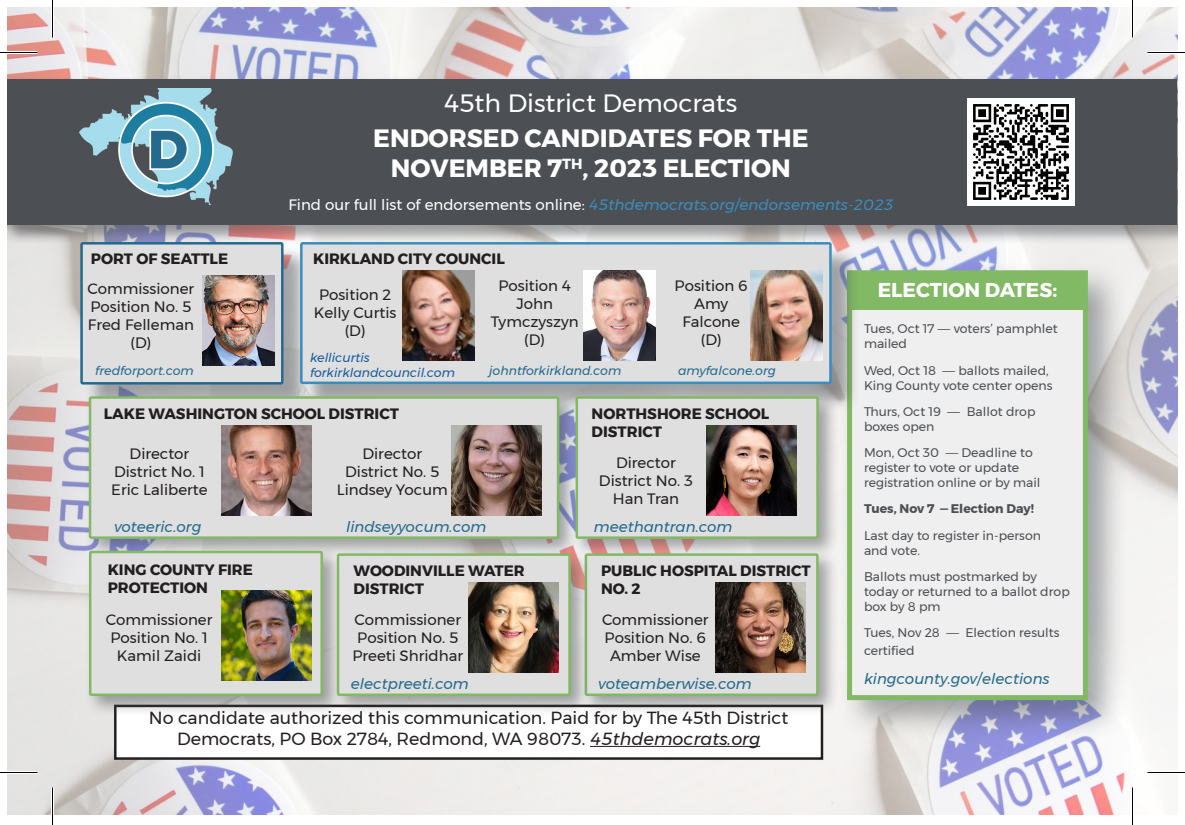
<style>
.page{position:relative;width:1185px;height:825px;background:#fff}
.page>*{position:absolute;margin:0;border:0;box-sizing:border-box;transform-origin:0 0}
.t1{font:700 25px/30px "Montserrat";color:#fff;text-align:center}
.t2{font:25px "Montserrat";color:#fff}
.t3{font:700 20px "Montserrat";color:#fff}
.t4{font:17.5px/21px "Montserrat";color:#231f20;text-align:center}
.t5{font:15px/18px "Montserrat";color:#231f20;text-align:center}
.t6{font:700 15px/18px "Montserrat";color:#231f20}
.t7{font:italic 15px "Montserrat";color:#246a8e}
.t8{font:15px "Montserrat";color:#fff}
.t9{font:12.5px/15px "Montserrat";color:#4c4f54}
.t10{font:italic 12.5px "Montserrat";color:#246a8e}
.t11{font:italic 12.5px/15px "Montserrat";color:#175d9e}
.t12{font:700 12.5px "Montserrat";color:#4c4f54}
.s1{font-style:italic;color:#3b8dbd}
.s2{font-style:italic}
.s3{font-family:"Century Gothic"}
</style>
<div class="page">
<img style="left:8px;top:8px;width:1170px;height:807px">
<div style="left:8px;top:76px;width:1170px;height:169px;background:#4c4f54;opacity:.5"></div>
<div style="left:8px;top:79px;width:1170px;height:146px;background:#4c4f54"></div>
<div style="left:72px;top:80px;width:199px;height:164px;background:#4c4f54;opacity:.5"></div>
<img style="left:79px;top:89px;width:153px;height:116px">
<div style="left:838px;top:261px;width:291px;height:480px;background:#4c4f54;opacity:.5"></div>
<div style="left:847px;top:270px;width:241px;height:430px;background:#efefef;border:5px solid #82b965"></div>
<div style="left:847px;top:273px;width:238px;height:37px;background:#82b965"></div>
<div style="left:115px;top:706px;width:707px;height:53px;background:#fff"></div>
<hr style="left:590px;top:746px;width:170px;height:1px;background:#231f20">
<div style="left:114px;top:705px;width:709px;height:55px;border:2px solid #231f20"></div>
<img style="left:968px;top:99px;width:107px;height:107px">
<div style="left:83px;top:245px;width:229px;height:168px;background:#4c4f54;opacity:.5"></div>
<div style="left:82px;top:243px;width:200px;height:140px;background:#dfdfdf"></div>
<div style="left:80px;top:242px;width:204px;height:143px;border:2px solid #246a8e"></div>
<img style="left:202px;top:276px;width:72px;height:90px">
<div style="left:303px;top:245px;width:557px;height:167px;background:#4c4f54;opacity:.5"></div>
<div style="left:301px;top:243px;width:529px;height:140px;background:#dfdfdf"></div>
<div style="left:300px;top:242px;width:532px;height:142px;border:2px solid #3b8dbd"></div>
<img style="left:584px;top:270px;width:72px;height:90px">
<img style="left:403px;top:271px;width:72px;height:90px">
<img style="left:751px;top:270px;width:72px;height:90px">
<div style="left:84px;top:391px;width:496px;height:168px;background:#4c4f54;opacity:.5"></div>
<div style="left:90px;top:398px;width:468px;height:140px;background:#dfdfdf"></div>
<div style="left:89px;top:396px;width:470px;height:143px;border:2px solid #82b965"></div>
<img style="left:222px;top:426px;width:90px;height:90px">
<img style="left:452px;top:426px;width:90px;height:90px">
<div style="left:570px;top:391px;width:270px;height:168px;background:#4c4f54;opacity:.5"></div>
<div style="left:577px;top:398px;width:241px;height:140px;background:#dfdfdf"></div>
<div style="left:576px;top:396px;width:243px;height:143px;border:2px solid #82b965"></div>
<img style="left:706px;top:425px;width:90px;height:90px">
<div style="left:580px;top:548px;width:260px;height:169px;background:#4c4f54;opacity:.5"></div>
<div style="left:586px;top:555px;width:231px;height:140px;background:#dfdfdf"></div>
<div style="left:585px;top:553px;width:234px;height:143px;border:2px solid #82b965"></div>
<img style="left:716px;top:582px;width:90px;height:90px">
<div style="left:84px;top:546px;width:260px;height:171px;background:#4c4f54;opacity:.5"></div>
<div style="left:90px;top:552px;width:232px;height:143px;background:#dfdfdf"></div>
<div style="left:89px;top:551px;width:234px;height:145px;border:2px solid #82b965"></div>
<img style="left:221px;top:591px;width:90px;height:90px">
<div style="left:332px;top:548px;width:260px;height:169px;background:#4c4f54;opacity:.5"></div>
<div style="left:338px;top:555px;width:232px;height:140px;background:#dfdfdf"></div>
<div style="left:337px;top:553px;width:234px;height:143px;border:2px solid #82b965"></div>
<img style="left:468px;top:582px;width:90px;height:90px">
<hr style="left:0;top:51px;width:38px;height:3px;background:#fff">
<hr style="left:1148px;top:51px;width:37px;height:3px;background:#fff">
<hr style="left:0;top:771px;width:38px;height:3px;background:#fff">
<hr style="left:1148px;top:771px;width:37px;height:3px;background:#fff">
<hr style="left:51px;top:0;width:3px;height:38px;background:#fff">
<hr style="left:51px;top:788px;width:3px;height:37px;background:#fff">
<hr style="left:1131px;top:0;width:3px;height:38px;background:#fff">
<hr style="left:1131px;top:788px;width:3px;height:37px;background:#fff">
<hr style="left:0;top:52px;width:38px;height:1px;background:#000">
<hr style="left:1148px;top:52px;width:37px;height:1px;background:#000">
<hr style="left:0;top:772px;width:38px;height:1px;background:#000">
<hr style="left:1148px;top:772px;width:37px;height:1px;background:#000">
<hr style="left:52px;top:0;width:1px;height:38px;background:#000">
<hr style="left:52px;top:788px;width:1px;height:37px;background:#000">
<hr style="left:1132px;top:0;width:1px;height:38px;background:#000">
<hr style="left:1132px;top:788px;width:1px;height:37px;background:#000">
<h1 class="t2" style="left:444px;top:84px;width:294px">45th District Democrats</h1>
<h1 class="t1" style="left:373px;top:124px;width:437px">ENDORSED CANDIDATES FOR THE<br>NOVEMBER 7<sup>TH</sup>, 2023 ELECTION</h1>
<p class="t6" style="left:91px;top:249px;width:139px">PORT OF SEATTLE</p>
<p class="t8" style="left:288px;top:193px;width:607px">Find our full list of endorsements online: <span class="s1">45thdemocrats.org/endorsements-2023</span></p>
<p class="t6" style="left:313px;top:249px;width:193px">KIRKLAND CITY COUNCIL</p>
<p class="t5" style="left:88px;top:279px;width:108px">Commissioner<br>Position No. 5<br>Fred Felleman (D)</p>
<p class="t10" style="left:95px;top:361px;width:100px">fredforport.com</p>
<p class="t5" style="left:314px;top:285px;width:84px">Position 2<br>Kelly Curtis (D)</p>
<p class="t11" style="left:310px;top:350px;width:146px">kellicurtis forkirklandcouncil.com</p>
<p class="t6" style="left:104px;top:404px;width:297px">LAKE WASHINGTON SCHOOL DISTRICT</p>
<p class="t5" style="left:491px;top:276px;width:89px">Position 4<br>John<br>Tymczyszyn (D)</p>
<p class="t10" style="left:489px;top:361px;width:134px">johntforkirkland.com</p>
<p class="t5" style="left:675px;top:276px;width:75px">Position 6<br>Amy<br>Falcone (D)</p>
<p class="t10" style="left:678px;top:361px;width:99px">amyfalcone.org</p>
<p class="t6" style="left:592px;top:405px;width:179px">NORTHSHORE SCHOOL<br>DISTRICT</p>
<p class="t5" style="left:111px;top:444px;width:98px">Director<br>District No. 1<br>Eric Laliberte</p>
<p class="t7" style="left:114px;top:515px;width:89px">voteeric.org</p>
<p class="t6" style="left:108px;top:561px;width:147px">KING COUNTY FIRE<br>PROTECTION</p>
<p class="t5" style="left:106px;top:611px;width:108px">Commissioner<br>Position No. 1<br>Kamil Zaidi</p>
<p class="t5" style="left:337px;top:444px;width:112px">Director<br>District No. 5<br>Lindsey Yocum</p>
<p class="t7" style="left:346px;top:515px;width:142px">lindseyyocum.com</p>
<p class="t6" style="left:354px;top:562px;width:173px">WOODINVILLE WATER<br>DISTRICT</p>
<p class="t5" style="left:352px;top:610px;width:112px">Commissioner<br>Position No. 5<br>Preeti Shridhar</p>
<p class="t7" style="left:351px;top:672px;width:120px">electpreeti.com</p>
<p class="t5" style="left:599px;top:453px;width:95px">Director<br>District No. 3<br>Han Tran</p>
<p class="t7" style="left:594px;top:515px;width:140px">meethantran.com</p>
<p class="t6" style="left:601px;top:562px;width:211px">PUBLIC HOSPITAL DISTRICT<br>NO. 2</p>
<p class="t5" style="left:602px;top:610px;width:108px">Commissioner<br>Position No. 6<br>Amber Wise</p>
<p class="t7" style="left:598px;top:672px;width:155px">voteamberwise.com</p>
<h3 class="t4" style="left:149px;top:707px;width:641px">No candidate authorized this communication. Paid for by The 45th District<br>Democrats, PO Box 2784, Redmond, WA 98073. <span class="s2">45thdemocrats.org</span></h3>
<h2 class="t3" style="left:878px;top:274px;width:181px">ELECTION DATES:</h2>
<p class="t9" style="left:864px;top:321px;width:195px">Tues, Oct 17 <span class="s3">—</span> voters’ pamphlet mailed</p>
<p class="t9" style="left:864px;top:363px;width:190px">Wed, Oct 18 <span class="s3">—</span> ballots mailed,<br>King County vote center opens</p>
<p class="t9" style="left:864px;top:404px;width:173px">Thurs, Oct 19 <span class="s3">—</span> Ballot drop boxes open</p>
<p class="t9" style="left:864px;top:445px;width:178px">Mon, Oct 30 <span class="s3">—</span> Deadline to register to vote or update registration online or by mail</p>
<p class="t12" style="left:864px;top:499px;width:172px">Tues, Nov 7 — Election Day!</p>
<p class="t9" style="left:864px;top:528px;width:179px">Last day to register in-person and vote.</p>
<p class="t9" style="left:864px;top:569px;width:207px">Ballots must postmarked by today or returned to a ballot drop box by 8 pm</p>
<p class="t9" style="left:864px;top:624px;width:197px;line-height:18px">Tues, Nov 28 <span class="s3">—</span> Election results certified</p>
<p class="t7" style="left:864px;top:668px;width:187px">kingcounty.gov/elections</p>
</div>
